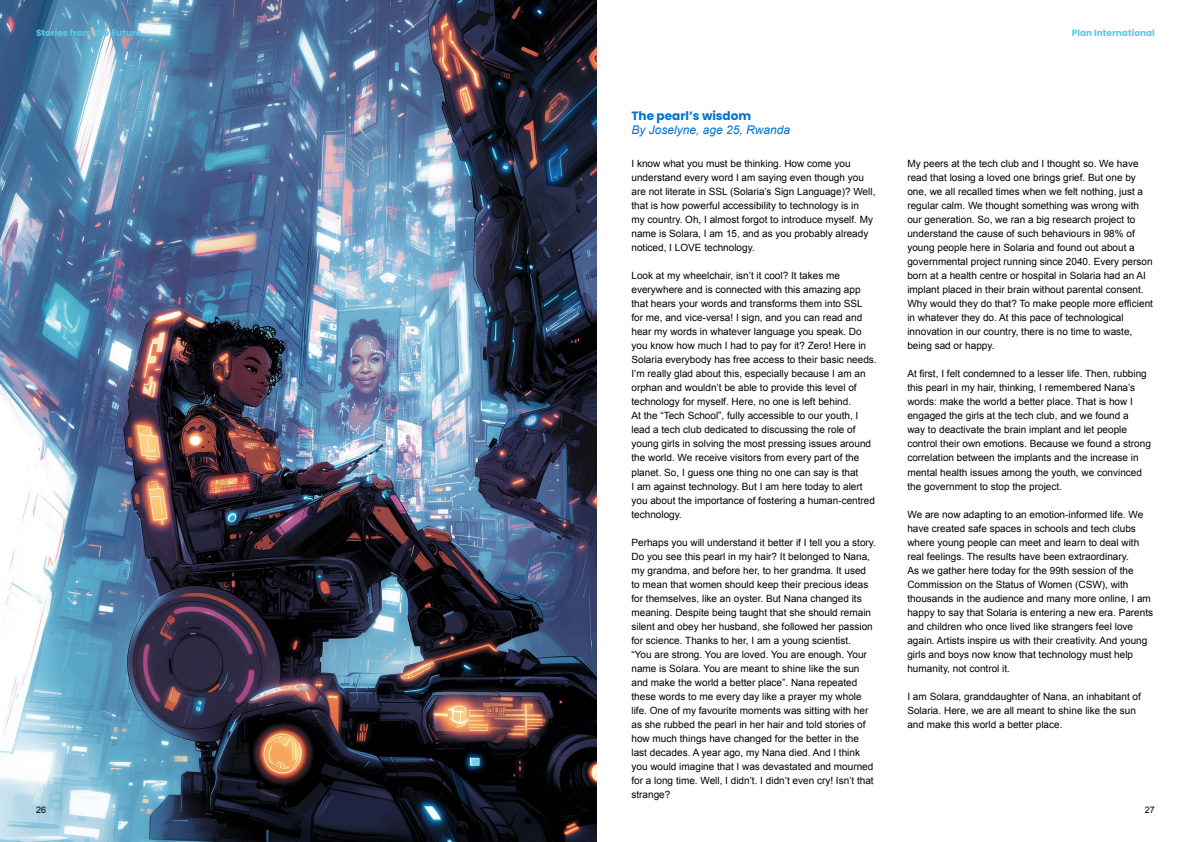
<style>
.page{position:relative;width:1191px;height:842px;background:#fff}
.page>*{position:absolute;margin:0;border:0;box-sizing:border-box;transform-origin:0 0}
.t1{font:italic 12px "Arial";color:#0072ce}
.t2{font:700 12px "Poppins";color:#0072ce}
.t3{font:10px/14px "Arial";color:#000}
.t4{font:700 9px "Poppins";color:#5ac9e6}
.t5{font:9px "Arial";color:#000}
</style>
<div class="page">
<img style="left:0;top:0;width:596px;height:842px">
<p class="t4" style="left:36px;top:28px;width:107px">Stories from the Future</p>
<p class="t5" style="left:36px;top:803px;width:12px">26</p>
<p class="t2" style="left:631px;top:109px;width:121px">The pearl’s wisdom</p>
<p class="t1" style="left:631px;top:122px;width:160px">By Joselyne, age 25, Rwanda</p>
<p class="t3" style="left:631px;top:157px;width:245px">I know what you must be thinking. How come you understand every word I am saying even though you are not literate in SSL (Solaria’s Sign Language)? Well, that is how powerful accessibility to technology is in<br>my country. Oh, I almost forgot to introduce myself. My name is Solara, I am 15, and as you probably already noticed, I LOVE technology.</p>
<p class="t3" style="left:631px;top:269px;width:247px">Look at my wheelchair, isn’t it cool? It takes me everywhere and is connected with this amazing app that hears your words and transforms them into SSL for me, and vice-versa! I sign, and you can read and hear my words in whatever language you speak. Do you know how much I had to pay for it? Zero! Here in Solaria everybody has free access to their basic needs.<br>I’m really glad about this, especially because I am an orphan and wouldn’t be able to provide this level of technology for myself. Here, no one is left behind.<br>At the “Tech School”, fully accessible to our youth, I lead a tech club dedicated to discussing the role of young girls in solving the most pressing issues around the world. We receive visitors from every part of the planet. So, I guess one thing no one can say is that<br>I am against technology. But I am here today to alert you about the importance of fostering a human-centred technology.</p>
<p class="t3" style="left:631px;top:535px;width:246px">Perhaps you will understand it better if I tell you a story.<br>Do you see this pearl in my hair? It belonged to Nana, my grandma, and before her, to her grandma. It used to mean that women should keep their precious ideas for themselves, like an oyster. But Nana changed its meaning. Despite being taught that she should remain silent and obey her husband, she followed her passion for science. Thanks to her, I am a young scientist.<br>“You are strong. You are loved. You are enough. Your name is Solara. You are meant to shine like the sun and make the world a better place”. Nana repeated these words to me every day like a prayer my whole life. One of my favourite moments was sitting with her as she rubbed the pearl in her hair and told stories of how much things have changed for the better in the last decades. A year ago, my Nana died. And I think you would imagine that I was devastated and mourned for a long time. Well, I didn’t. I didn’t even cry! Isn’t that strange?</p>
<p class="t4" style="left:1071px;top:28px;width:85px">Plan International</p>
<p class="t3" style="left:907px;top:157px;width:247px">My peers at the tech club and I thought so. We have read that losing a loved one brings grief. But one by one, we all recalled times when we felt nothing, just a regular calm. We thought something was wrong with our generation. So, we ran a big research project to understand the cause of such behaviours in 98% of young people here in Solaria and found out about a governmental project running since 2040. Every person born at a health centre or hospital in Solaria had an AI implant placed in their brain without parental consent.<br>Why would they do that? To make people more efficient in whatever they do. At this pace of technological innovation in our country, there is no time to waste, being sad or happy.</p>
<p class="t3" style="left:907px;top:367px;width:245px">At first, I felt condemned to a lesser life. Then, rubbing this pearl in my hair, thinking, I remembered Nana’s words: make the world a better place. That is how I engaged the girls at the tech club, and we found a<br>way to deactivate the brain implant and let people control their own emotions. Because we found a strong correlation between the implants and the increase in mental health issues among the youth, we convinced the government to stop the project.</p>
<p class="t3" style="left:907px;top:507px;width:247px">We are now adapting to an emotion-informed life. We have created safe spaces in schools and tech clubs where young people can meet and learn to deal with real feelings. The results have been extraordinary.<br>As we gather here today for the 99th session of the Commission on the Status of Women (CSW), with thousands in the audience and many more online, I am happy to say that Solaria is entering a new era. Parents and children who once lived like strangers feel love again. Artists inspire us with their creativity. And young girls and boys now know that technology must help humanity, not control it.</p>
<p class="t3" style="left:907px;top:689px;width:235px">I am Solara, granddaughter of Nana, an inhabitant of<br>Solaria. Here, we are all meant to shine like the sun and make this world a better place.</p>
<p class="t5" style="left:1145px;top:803px;width:12px">27</p>
</div>
